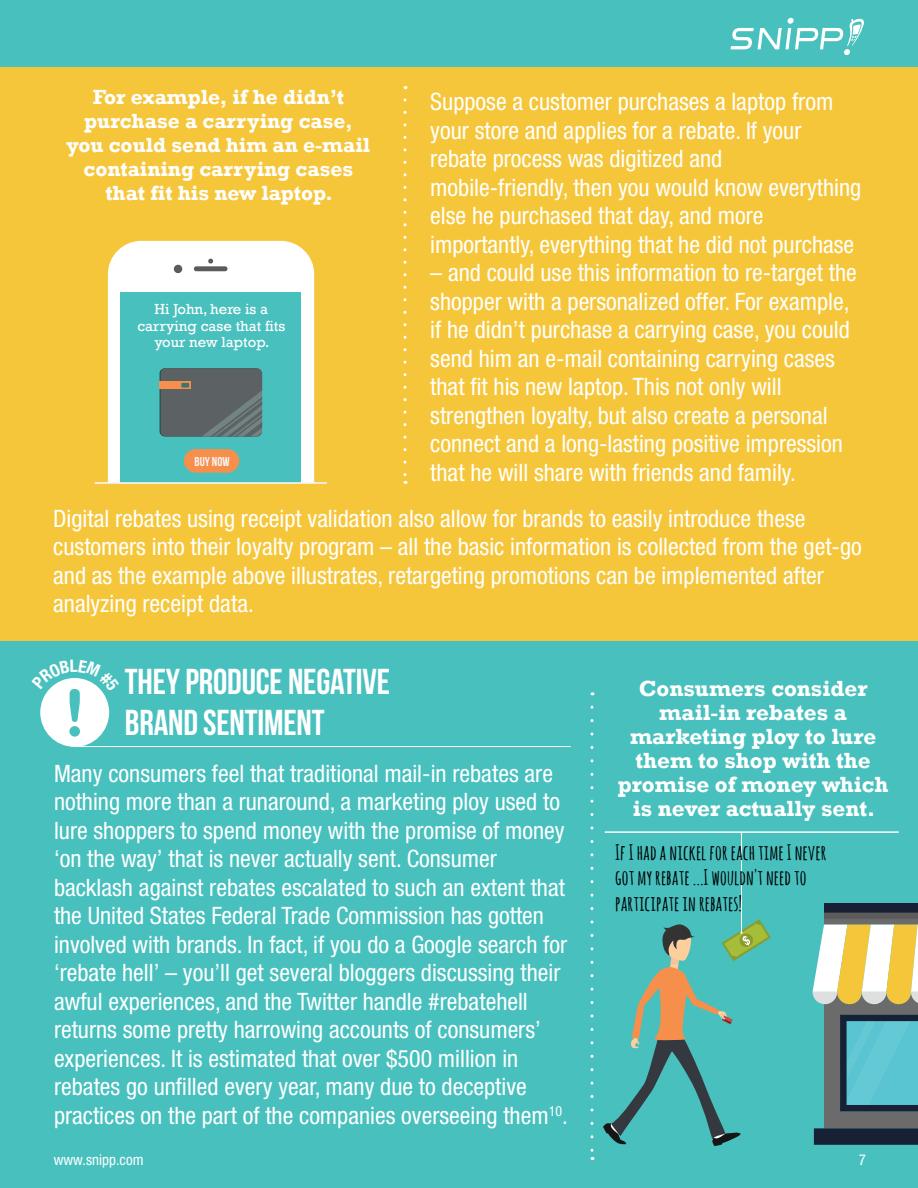
<style>
.page{position:relative;width:918px;height:1188px;background:#47c0be}
.page>*{position:absolute;margin:0;border:0;box-sizing:border-box;transform-origin:0 0}
.t1{font:700 36px/40.5px "Bebas Neue";letter-spacing:-.005em;color:#fff}
.t2{font:condensed 24px/28.5px "Helvetica Neue LT Std";color:#fff}
.t3{font:700 22.5px/24px "Rockwell";color:#fff;text-align:center}
.t4{font:700 21px/24px "Rockwell";color:#fff;text-align:center}
.t5{font:700 21px/25.2px "Amatic SC";color:#000}
.t6{font:15px/16.5px "Rockwell";color:#fff;text-align:center}
.t7{font:condensed 15px "Helvetica Neue LT Std";color:#fff}
.t8{font:700 12.9px "Bebas Neue";color:#f5f6f7}
</style>
<div class="page">
<div style="left:40px;top:678px;width:69px;height:69px;background:#fff;border-radius:50%"></div>
<div style="left:69px;top:726px;width:11px;height:11px;background:#47c0be;border-radius:50%"></div>
<hr style="left:73px;top:746px;width:498px;height:1px;background:#fff">
<div style="left:0;top:67px;width:918px;height:573px;background:#f6c63a"></div>
<div style="left:108px;top:241px;width:206px;height:241px;background:#fff"></div>
<div style="left:174px;top:265px;width:8px;height:8px;background:#5b5b5c;border-radius:50%"></div>
<div style="left:194px;top:266px;width:34px;height:5px;background:#5b5b5c;border-radius:2px"></div>
<svg style="left:208px;top:259px;width:5px;height:5px"></svg>
<div style="left:120px;top:292px;width:180px;height:191px;background:#47c0be"></div>
<hr style="left:95px;top:482px;width:232px;height:2px;background:#f5f5f5">
<div style="left:184px;top:449px;width:55px;height:24px;background:#f68f4c;border-radius:12px"></div>
<div style="left:161px;top:368px;width:101px;height:68px;background:#5c6164;border-radius:5px"></div>
<div style="left:160px;top:381px;width:31px;height:8px;background:#f68f4c"></div>
<div style="left:181px;top:383px;width:8px;height:5px;background:#397872"></div>
<svg style="left:203px;top:382px;width:60px;height:54px"></svg>
<svg style="left:404px;top:100px;width:3px;height:384px"></svg>
<svg style="left:590px;top:707px;width:3px;height:453px"></svg>
<svg style="left:731px;top:17px;width:133px;height:38px"></svg>
<div style="left:824px;top:903px;width:94px;height:10px;background:#182035"></div>
<svg style="left:813px;top:913px;width:105px;height:232px;background:#84a393"></svg>
<hr style="left:741px;top:832px;width:1px;height:100px;background:#fff">
<svg style="left:603px;top:919px;width:168px;height:227px"></svg>
<hr style="left:605px;top:831px;width:294px;height:2px;background:#fff">
<svg style="left:40px;top:678px;width:70px;height:44px"></svg>
<p class="t4" style="left:66px;top:85px;width:305px">For example, if he didn’t purchase a carrying case, you could send him an e-mail containing carrying cases that fit his new laptop.</p>
<p class="t2" style="left:430px;top:87px;width:433px">Suppose a customer purchases a laptop from your store and applies for a rebate. If your rebate process was digitized and mobile-friendly, then you would know everything else he purchased that day, and more importantly, everything that he did not purchase</p>
<p class="t2" style="left:430px;top:258px;width:428px">– and could use this information to re-target the shopper with a personalized offer. For example, if he didn’t purchase a carrying case, you could send him an e-mail containing carrying cases that fit his new laptop. This not only will strengthen loyalty, but also create a personal connect and a long-lasting positive impression that he will share with friends and family.</p>
<p class="t2" style="left:53px;top:504px;width:810px">Digital rebates using receipt validation also allow for brands to easily introduce these customers into their loyalty program – all the basic information is collected from the get-go and as the example above illustrates, retargeting promotions can be implemented after analyzing receipt data.</p>
<p class="t6" style="left:137px;top:301px;width:149px">Hi John, here is a carrying case that fits your new laptop.</p>
<p class="t8" style="left:195px;top:454px;width:37px">BUY NOW</p>
<h1 class="t1" style="left:125px;top:661px;width:267px">THEY PRODUCE NEGATIVE<br>BRAND SENTIMENT</h1>
<p class="t2" style="left:54px;top:759px;width:515px">Many consumers feel that traditional mail-in rebates are nothing more than a runaround, a marketing ploy used to lure shoppers to spend money with the promise of money ‘on the way’ that is never actually sent. Consumer backlash against rebates escalated to such an extent that the United States Federal Trade Commission has gotten involved with brands. In fact, if you do a Google search for ‘rebate hell’ – you’ll get several bloggers discussing their awful experiences, and the Twitter handle #rebatehell returns some pretty harrowing accounts of consumers’ experiences. It is estimated that over $500 million in rebates go unfilled every year, many due to deceptive practices on the part of the companies overseeing them<sup>10</sup>.</p>
<p class="t3" style="left:618px;top:677px;width:272px">Consumers consider mail-in rebates a marketing ploy to lure them to shop with the promise of money which is never actually sent.</p>
<p class="t5" style="left:615px;top:839px;width:213px">If I had a nickel for each time I never got my rebate ...I wouldn't need to participate in rebates!</p>
<p class="t7" style="left:54px;top:1151px;width:91px">www.snipp.com</p>
<p class="t7" style="left:859px;top:1151px;width:9px">7</p>
</div>
